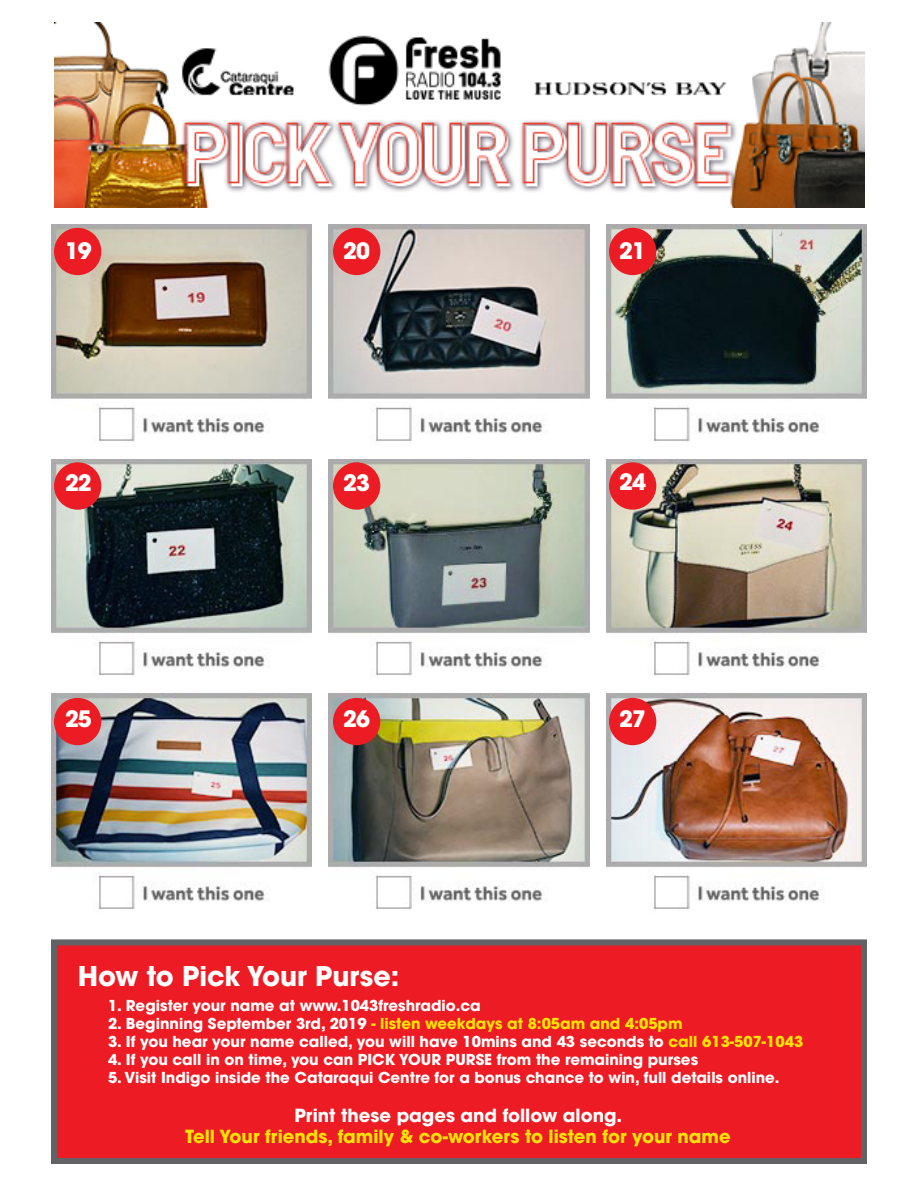
<style>
.page{position:relative;width:918px;height:1188px;background:#fff}
.page>*{position:absolute;margin:0;border:0;box-sizing:border-box;transform-origin:0 0}
.t1{font:700 27px "ITC Avant Garde Pro";color:#fff}
.t2{font:700 22.5px "ITC Avant Garde Pro";letter-spacing:-.05em;color:#fff}
.t3{font:700 18px "ITC Avant Garde Pro";color:#fbe402}
.t4{font:700 18px "ITC Avant Garde Pro";color:#fff}
.t5{font:700 15px "ITC Avant Garde Pro";color:#fff}
.t6{font:700 15px "ITC Avant Garde Pro";color:#fbe402}
.s1{color:#fff}
.s2{color:#fbe402}
</style>
<div class="page">
<div style="left:51px;top:939px;width:816px;height:225px;background:#ed1c24;border:6px solid #626265"></div>
<img style="left:54px;top:23px;width:811px;height:185px">
<img style="left:51px;top:225px;width:261px;height:217px">
<img style="left:51px;top:459px;width:261px;height:217px">
<img style="left:51px;top:693px;width:261px;height:217px">
<img style="left:328px;top:225px;width:262px;height:217px">
<img style="left:328px;top:459px;width:262px;height:217px">
<img style="left:328px;top:693px;width:262px;height:217px">
<img style="left:606px;top:225px;width:261px;height:217px">
<img style="left:606px;top:459px;width:261px;height:217px">
<img style="left:606px;top:693px;width:261px;height:217px">
<div style="left:54px;top:228px;width:47px;height:47px;background:#ec1c24;border-radius:50%"></div>
<div style="left:54px;top:462px;width:47px;height:48px;background:#ec1c24;border-radius:50%"></div>
<div style="left:54px;top:698px;width:47px;height:47px;background:#ec1c24;border-radius:50%"></div>
<div style="left:333px;top:228px;width:47px;height:47px;background:#ec1c24;border-radius:50%"></div>
<div style="left:333px;top:462px;width:47px;height:48px;background:#ec1c24;border-radius:50%"></div>
<div style="left:333px;top:698px;width:47px;height:47px;background:#ec1c24;border-radius:50%"></div>
<div style="left:609px;top:228px;width:47px;height:47px;background:#ec1c24;border-radius:50%"></div>
<div style="left:609px;top:462px;width:47px;height:48px;background:#ec1c24;border-radius:50%"></div>
<div style="left:609px;top:698px;width:47px;height:47px;background:#ec1c24;border-radius:50%"></div>
<p class="t2" style="left:65px;top:235px;width:28px">19</p>
<p class="t2" style="left:343px;top:235px;width:28px">20</p>
<p class="t2" style="left:619px;top:235px;width:28px">21</p>
<p class="t2" style="left:65px;top:468px;width:28px">22</p>
<p class="t2" style="left:343px;top:468px;width:28px">23</p>
<p class="t2" style="left:619px;top:466px;width:28px">24</p>
<p class="t2" style="left:65px;top:704px;width:28px">25</p>
<p class="t2" style="left:343px;top:704px;width:28px">26</p>
<p class="t2" style="left:619px;top:704px;width:28px">27</p>
<p class="t1" style="left:78px;top:958px;width:323px">How to Pick Your Purse:</p>
<p class="t5" style="left:108px;top:996px;width:374px">1. Register your name at www.1043freshradio.ca</p>
<p class="t6" style="left:108px;top:1014px;width:576px"><span class="s1">2. Beginning September 3rd, 2019</span> - listen weekdays at 8:05am and 4:05pm</p>
<p class="t5" style="left:108px;top:1032px;width:697px">3. If you hear your name called, you will have 10mins and 43 seconds to <span class="s2">call 613-507-1043</span></p>
<p class="t5" style="left:108px;top:1050px;width:592px">4. If you call in on time, you can PICK YOUR PURSE from the remaining purses</p>
<p class="t5" style="left:108px;top:1068px;width:673px">5. Visit Indigo inside the Cataraqui Centre for a bonus chance to win, full details online.</p>
<p class="t4" style="left:294px;top:1103px;width:329px">Print these pages and follow along.</p>
<p class="t3" style="left:185px;top:1125px;width:547px">Tell Your friends, family &amp; co-workers to listen for your name</p>
</div>
